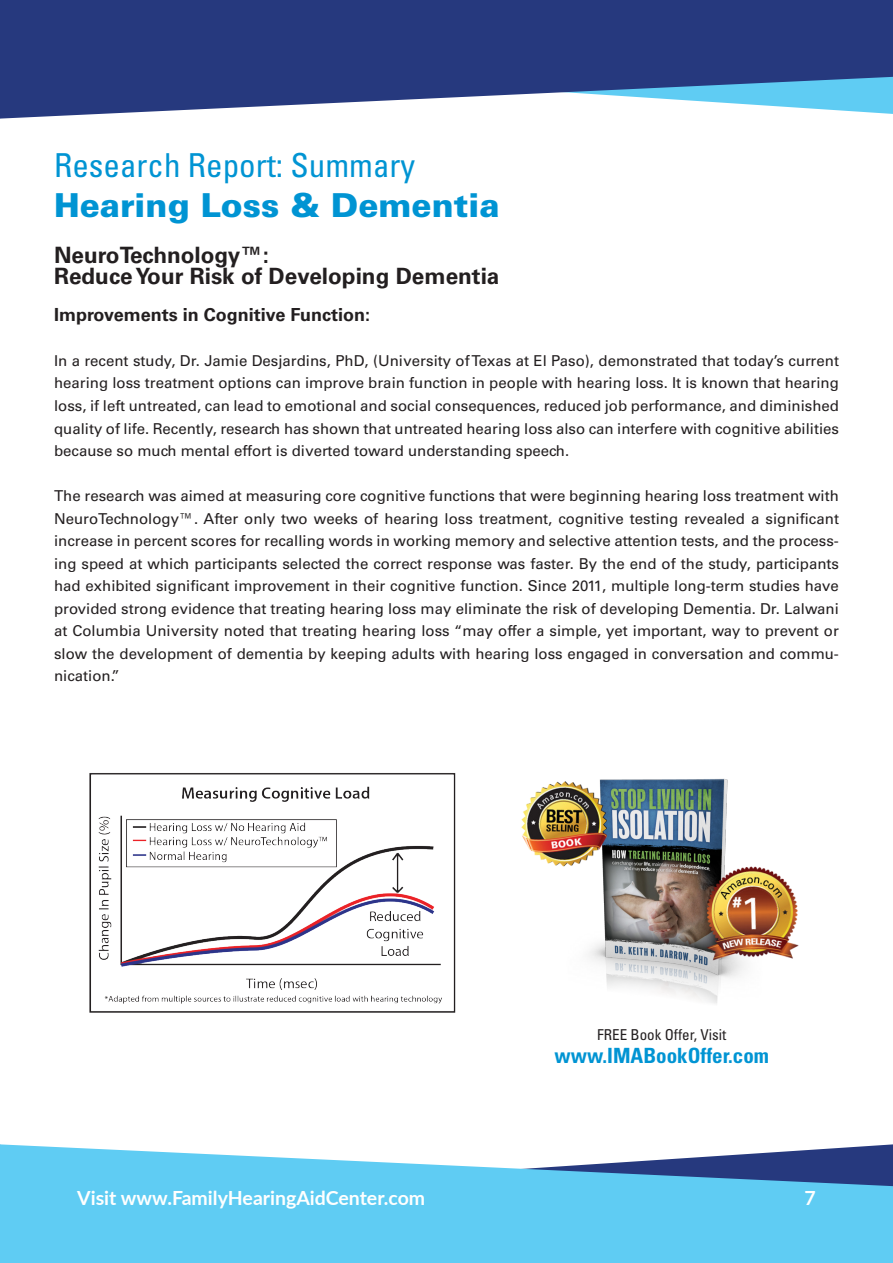
<style>
.page{position:relative;width:893px;height:1263px;background:#fff}
.page>*{position:absolute;margin:0;border:0;box-sizing:border-box;transform-origin:0 0}
.t1{font:condensed 33px "Univers LT Std";color:#0094d3}
.t2{font:900 33px "Univers LT Std";color:#0094d3}
.t3{font:700 22.5px "Univers LT Std";color:#231f20}
.t4{font:700 condensed 21px "Univers LT Std";color:#0094d3}
.t5{font:700 19.5px "Lato";color:#fff}
.t6{font:700 18px "Univers LT Std";color:#231f20}
.t7{font:15px/22.5px "Univers LT Std";color:#231f20;text-align:justify}
.t8{font:condensed 15px "Univers LT Std";color:#231f20}
</style>
<div class="page">
<img style="left:89px;top:773px;width:367px;height:240px">
<img style="left:564px;top:778px;width:181px;height:226px">
<img style="left:706px;top:866px;width:92px;height:94px">
<img style="left:521px;top:781px;width:85px;height:85px">
<svg style="left:0;top:0;width:893px;height:119px;background:#435994"></svg>
<svg style="left:0;top:1144px;width:893px;height:119px;background:#6bc6eb"></svg>
<p class="t1" style="left:54px;top:144px;width:363px">Research Report: Summary</p>
<p class="t2" style="left:54px;top:184px;width:447px">Hearing Loss &amp; Dementia</p>
<p class="t3" style="left:54px;top:241px;width:217px">NeuroTechnology™:</p>
<p class="t3" style="left:54px;top:262px;width:447px">Reduce Your Risk of Developing Dementia</p>
<p class="t6" style="left:54px;top:304px;width:318px">Improvements in Cognitive Function:</p>
<p class="t7" style="left:54px;top:349px;width:786px">In a recent study, Dr. Jamie Desjardins, PhD, (University of Texas at El Paso), demonstrated that today’s current hearing loss treatment options can improve brain function in people with hearing loss. It is known that hearing loss, if left untreated, can lead to emotional and social consequences, reduced job performance, and diminished quality of life. Recently, research has shown that untreated hearing loss also can interfere with cognitive abilities because so much mental effort is diverted toward understanding speech.</p>
<p class="t7" style="left:54px;top:484px;width:786px">The research was aimed at measuring core cognitive functions that were beginning hearing loss treatment with NeuroTechnology™. After only two weeks of hearing loss treatment, cognitive testing revealed a significant increase in percent scores for recalling words in working memory and selective attention tests, and the process&shy;ing speed at which participants selected the correct response was faster. By the end of the study, participants had exhibited significant improvement in their cognitive function. Since 2011, multiple long-term studies have provided strong evidence that treating hearing loss may eliminate the risk of developing Dementia. Dr. Lalwani at Columbia University noted that treating hearing loss “may offer a simple, yet important, way to prevent or slow the development of dementia by keeping adults with hearing loss engaged in conversation and commu&shy;nication.”</p>
<p class="t8" style="left:597px;top:1025px;width:130px">FREE Book Offer, Visit</p>
<p class="t4" style="left:554px;top:1042px;width:216px">www.IMABookOffer.com</p>
<p class="t5" style="left:77px;top:1184px;width:349px">Visit www.FamilyHearingAidCenter.com</p>
<p class="t5" style="left:804px;top:1184px;width:13px">7</p>
</div>
